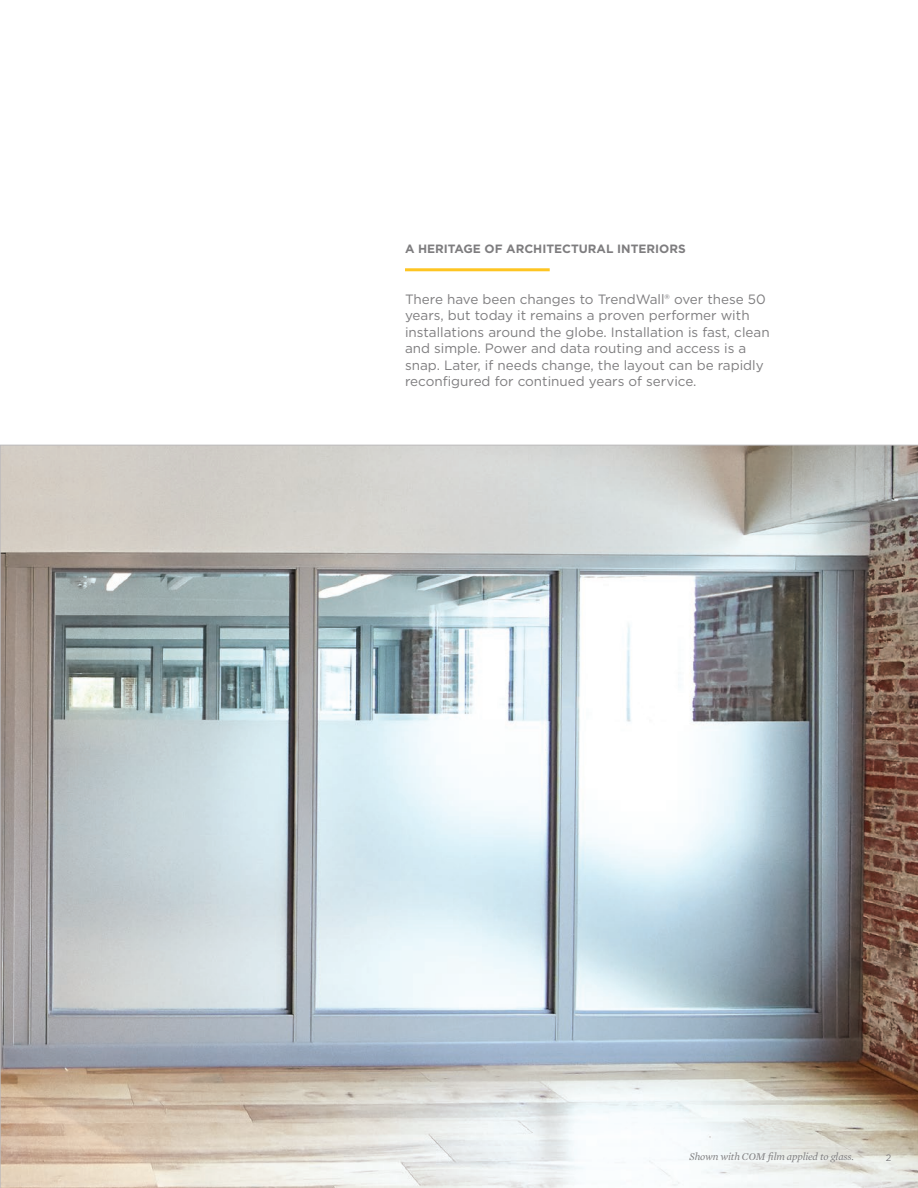
<style>
.page{position:relative;width:918px;height:1188px;background:#fff}
.page>*{position:absolute;margin:0;border:0;box-sizing:border-box;transform-origin:0 0}
.t1{font:13.5px/16.5px "Gotham";color:#7e7d7f}
.t2{font:700 12px "Gotham";color:#7e7d7f}
.t3{font:italic 10.5px "Mercury Text G1";letter-spacing:-.015em;color:#7e7d7f}
.t4{font:9.3px "Gotham";color:#7e7d7f}
</style>
<div class="page">
<img style="left:0;top:445px;width:918px;height:743px">
<hr style="left:405px;top:268px;width:145px;height:3px;background:#fec522">
<p class="t2" style="left:405px;top:241px;width:282px">A HERITAGE OF ARCHITECTURAL INTERIORS</p>
<p class="t1" style="left:405px;top:290px;width:366px">There have been changes to TrendWall® over these 50 years, but today it remains a proven performer with installations around the globe. Installation is fast, clean and simple. Power and data routing and access is a snap. Later, if needs change, the layout can be rapidly reconfigured for continued years of service.</p>
<p class="t3" style="left:690px;top:1149px;width:166px">Shown with COM film applied to glass.</p>
<p class="t4" style="left:886px;top:1152px;width:7px">2</p>
</div>
